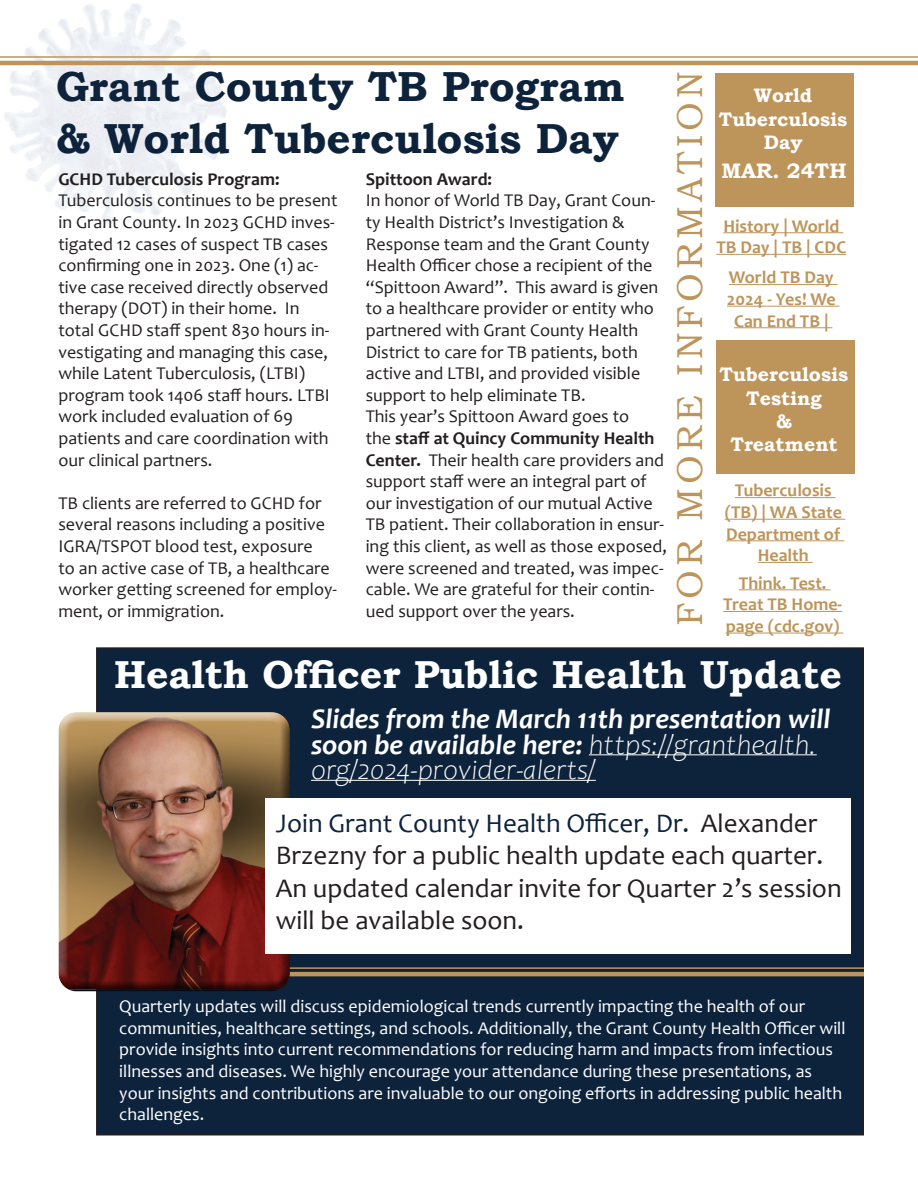
<style>
.page{position:relative;width:918px;height:1188px;background:#fff}
.page>*{position:absolute;margin:0;border:0;box-sizing:border-box;transform-origin:0 0}
.t1{font:700 42px "Bookman Old Style";color:#0d233c}
.t2{font:700 39px "Bookman Old Style";color:#fff}
.t3{font:36px "Bookman Old Style";letter-spacing:.11em;color:#bd955b}
.t4{font:italic 700 28.5px/25.5px "Candara";color:#fff}
.t5{font:27px "Candara";color:#231f20}
.t6{font:27px "Candara";color:#0d233c}
.t7{font:700 21px "Bookman Old Style";color:#fff}
.t8{font:700 19.5px/23.4px "Bookman Old Style";color:#fff;text-align:center}
.t9{font:18px/21.6px "Candara";color:#231f20}
.t10{font:18px/21.6px "Candara";color:#fff}
.t11{font:700 18px/21.6px "Candara";color:#bd955b;text-align:center}
.t12{font:700 18px "Candara";color:#231f20}
.s1{font-weight:300}
.s2{font-weight:700}
.s3{color:#231f20}
</style>
<div class="page">
<div style="left:97px;top:648px;width:766px;height:487px;background:#0d233c"></div>
<hr style="left:0;top:56px;width:918px;height:2px;background:#bd955b">
<hr style="left:0;top:61px;width:918px;height:4px;background:#bd955b">
<hr style="left:589px;top:754px;width:228px;height:1px;background:#fff">
<hr style="left:311px;top:780px;width:285px;height:1px;background:#fff">
<hr style="left:276px;top:967px;width:588px;height:2px;background:#bd955b">
<hr style="left:276px;top:972px;width:588px;height:4px;background:#bd955b">
<div style="left:57px;top:710px;width:235px;height:270px;background:#fff;opacity:.75"></div>
<div style="left:57px;top:716px;width:235px;height:276px;background:#231f20;opacity:.75"></div>
<div style="left:266px;top:798px;width:585px;height:156px;background:#fff"></div>
<div style="left:715px;top:73px;width:138px;height:133px;background:#bd955b"></div>
<div style="left:716px;top:340px;width:138px;height:134px;background:#bd955b"></div>
<hr style="left:723px;top:232px;width:120px;height:1px;background:#bd955b">
<hr style="left:716px;top:254px;width:130px;height:1px;background:#bd955b">
<hr style="left:729px;top:284px;width:109px;height:1px;background:#bd955b">
<hr style="left:727px;top:306px;width:113px;height:1px;background:#bd955b">
<hr style="left:734px;top:328px;width:98px;height:1px;background:#bd955b">
<hr style="left:735px;top:497px;width:101px;height:1px;background:#bd955b">
<hr style="left:725px;top:519px;width:120px;height:1px;background:#bd955b">
<hr style="left:726px;top:541px;width:118px;height:1px;background:#bd955b">
<hr style="left:758px;top:562px;width:55px;height:1px;background:#bd955b">
<hr style="left:739px;top:590px;width:91px;height:1px;background:#bd955b">
<hr style="left:723px;top:611px;width:119px;height:1px;background:#bd955b">
<hr style="left:726px;top:633px;width:117px;height:1px;background:#bd955b">
<p class="t1" style="left:56px;top:56px;width:570px">Grant County TB Program</p>
<p class="t1" style="left:56px;top:108px;width:564px">&amp; World Tuberculosis Day</p>
<p class="t12" style="left:58px;top:168px;width:223px">GCHD Tuberculosis Program:</p>
<p class="t9" style="left:58px;top:190px;width:281px">Tuberculosis continues to be present in Grant County. In 2023 GCHD inves&shy;tigated 12 cases of suspect TB cases confirming one in 2023. One (1) ac&shy;tive case received directly observed therapy (DOT) in their home. In total GCHD staff spent 830 hours in&shy;vestigating and managing this case, while Latent Tuberculosis, (LTBI) program took 1406 staff hours. LTBI work included evaluation of 69 patients and care coordination with our clinical partners.</p>
<p class="t9" style="left:58px;top:492px;width:280px">TB clients are referred to GCHD for several reasons including a positive IGRA/TSPOT blood test, exposure<br>to an active case of TB, a healthcare worker getting screened for employ&shy;ment, or immigration.</p>
<p class="t2" style="left:114px;top:647px;width:729px">Health Officer Public Health Update</p>
<p class="t4" style="left:311px;top:706px;width:521px">Slides from the March 11th presentation will soon be available here: <span class="s1">https://granthealth. org/2024-provider-alerts/</span></p>
<p class="t3" style="left:667px;top:626px;width:556px;rotate:-90deg">FOR MORE INFORMATION</p>
<p class="t8" style="left:754px;top:84px;width:60px">World</p>
<p class="t8" style="left:719px;top:107px;width:130px">Tuberculosis<br>Day</p>
<p class="t7" style="left:721px;top:155px;width:127px">MAR. 24TH</p>
<p class="t12" style="left:366px;top:168px;width:128px">Spittoon Award:</p>
<p class="t9" style="left:366px;top:190px;width:294px">In honor of World TB Day, Grant Coun&shy;ty Health District’s Investigation &amp; Response team and the Grant County Health Officer chose a recipient of the “Spittoon Award”. This award is given to a healthcare provider or entity who partnered with Grant County Health District to care for TB patients, both active and LTBI, and provided visible support to help eliminate TB.</p>
<p class="t9" style="left:366px;top:406px;width:303px">This year’s Spittoon Award goes to<br>the <span class="s2">staff at Quincy Community Health Center.</span> Their health care providers and support staff were an integral part of our investigation of our mutual Active TB patient. Their collaboration in ensur&shy;ing this client, as well as those exposed, were screened and treated, was impec&shy;cable. We are grateful for their contin&shy;ued support over the years.</p>
<p class="t11" style="left:716px;top:215px;width:131px">History | World<br>TB Day | TB | CDC</p>
<p class="t11" style="left:727px;top:267px;width:110px">World TB Day<br>2024 - Yes! We<br>Can End TB |</p>
<p class="t8" style="left:720px;top:363px;width:130px">Tuberculosis<br>Testing</p>
<p class="t8" style="left:776px;top:409px;width:17px">&amp;</p>
<p class="t8" style="left:730px;top:433px;width:109px">Treatment</p>
<p class="t11" style="left:725px;top:480px;width:119px">Tuberculosis (TB) | WA State<br>Department of<br>Health</p>
<p class="t11" style="left:723px;top:572px;width:120px">Think. Test.<br>Treat TB Home&shy;page (cdc.gov)</p>
<p class="t6" style="left:276px;top:806px;width:543px">Join Grant County Health Officer, Dr. <span class="s3">Alexander</span></p>
<p class="t5" style="left:276px;top:839px;width:549px">Brzezny for a public health update each quarter.</p>
<p class="t5" style="left:276px;top:871px;width:567px">An updated calendar invite for Quarter 2’s session</p>
<p class="t5" style="left:276px;top:904px;width:250px">will be available soon.</p>
<p class="t10" style="left:119px;top:995px;width:728px">Quarterly updates will discuss epidemiological trends currently impacting the health of our communities, healthcare settings, and schools. Additionally, the Grant County Health Officer will provide insights into current recommendations for reducing harm and impacts from infectious illnesses and diseases. We highly encourage your attendance during these presentations, as your insights and contributions are invaluable to our ongoing efforts in addressing public health challenges.</p>
</div>
